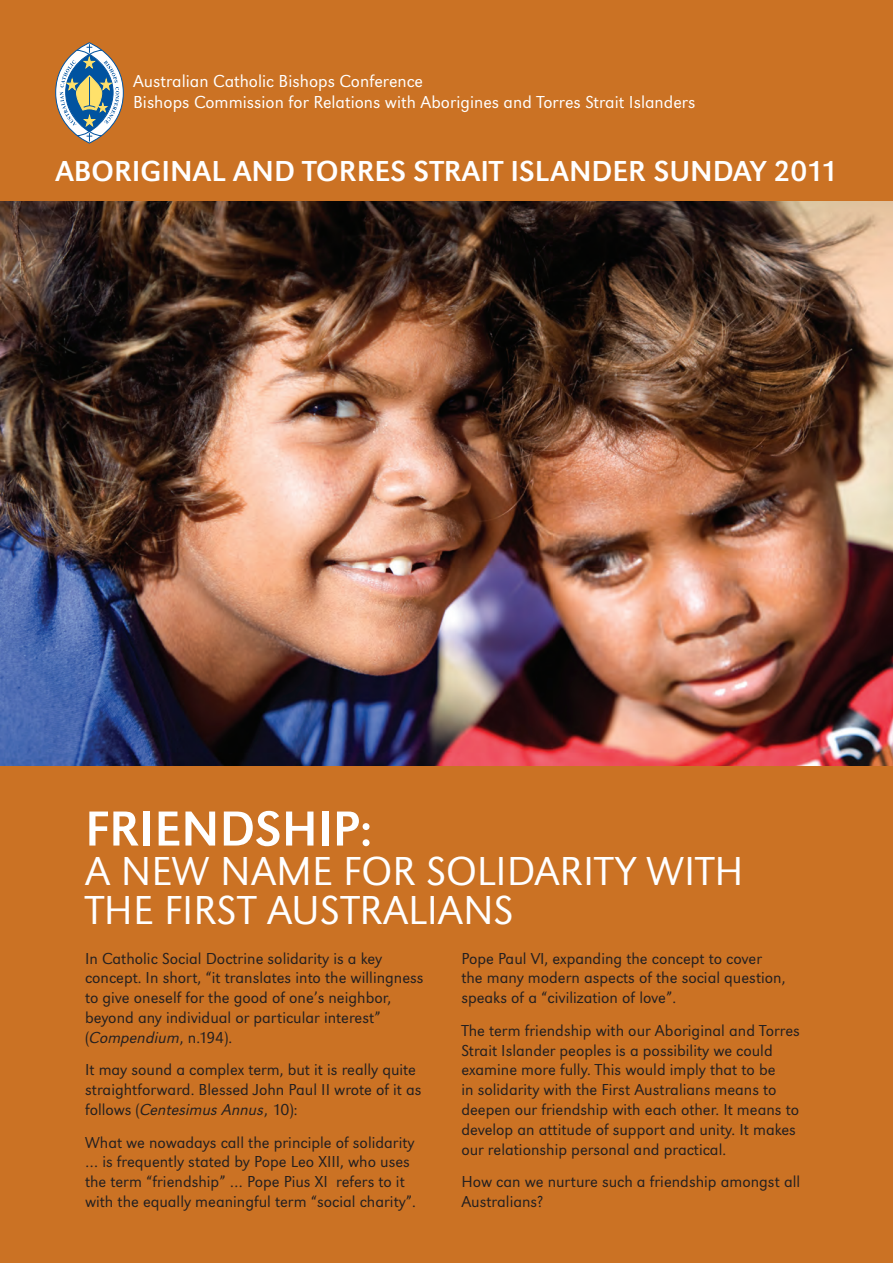
<style>
.page{position:relative;width:893px;height:1263px;background:#cb7224}
.page>*{position:absolute;margin:0;border:0;box-sizing:border-box;transform-origin:0 0}
.t1{font:51px "URW Grotesk T";color:#fff}
.t2{font:42px/39px "URW Grotesk T Ligh";color:#fff}
.t3{font:30px "URW Grotesk T";color:#fff}
.t4{font:18px/21.6px "URW Grotesk T Ligh";color:#fff}
.t5{font:16.5px/19.8px "URW Grotesk T Ligh";color:#231f20}
.t6{font:16.5px "URW Grotesk T Ligh Obli";color:#231f20}
.s1{font-family:"URW Grotesk T Ligh"}
</style>
<div class="page">
<img style="left:0;top:202px;width:893px;height:563px">
<svg style="left:56px;top:43px;width:67px;height:100px"></svg>
<div style="left:55px;top:43px;width:69px;height:100px;border:1px solid #0153a0;border-radius:50%"></div>
<svg style="left:60px;top:45px;width:59px;height:96px"></svg>
<p class="t4" style="left:133px;top:70px;width:564px">Australian Catholic Bishops Conference<br>Bishops Commission for Relations with Aborigines and Torres Strait Islanders</p>
<h3 class="t3" style="left:55px;top:154px;width:783px">ABORIGINAL AND TORRES STRAIT ISLANDER SUNDAY 2011</h3>
<h1 class="t1" style="left:85px;top:799px;width:53px">FRIENDS</h1>
<h1 class="t1" style="left:282px;top:799px;width:92px">HIP:</h1>
<h2 class="t2" style="left:85px;top:851px;width:660px">A NEW NAME FOR SOLIDARITY WITH<br>THE FIRST AUSTRALIANS</h2>
<p class="t5" style="left:85px;top:948px;width:340px">In Catholic Social Doctrine solidarity is a key concept. In short, “it translates into the willingness to give oneself for the good of one’s neighbor, beyond any individual or particular interest”</p>
<p class="t6" style="left:85px;top:1028px;width:149px"><span class="s1">(</span>Compendium<span class="s1">, n.194).</span></p>
<p class="t5" style="left:85px;top:1060px;width:338px">It may sound a complex term, but it is really quite straightforward. Blessed John Paul II wrote of it as</p>
<p class="t6" style="left:85px;top:1100px;width:214px"><span class="s1">follows (</span>Centesimus Annus<span class="s1">, 10):</span></p>
<p class="t5" style="left:85px;top:1132px;width:332px">What we nowadays call the principle of solidarity … is frequently stated by Pope Leo XIII, who uses the term “friendship” … Pope Pius XI refers to it with the equally meaningful term “social charity”.</p>
<p class="t5" style="left:461px;top:948px;width:326px">Pope Paul VI, expanding the concept to cover the many modern aspects of the social question, speaks of a “civilization of love”.</p>
<p class="t5" style="left:461px;top:1020px;width:340px">The term friendship with our Aboriginal and Torres Strait Islander peoples is a possibility we could examine more fully. This would imply that to be<br>in solidarity with the First Australians means to deepen our friendship with each other. It means to develop an attitude of support and unity. It makes our relationship personal and practical.</p>
<p class="t5" style="left:461px;top:1172px;width:340px">How can we nurture such a friendship amongst all<br>Australians?</p>
</div>
